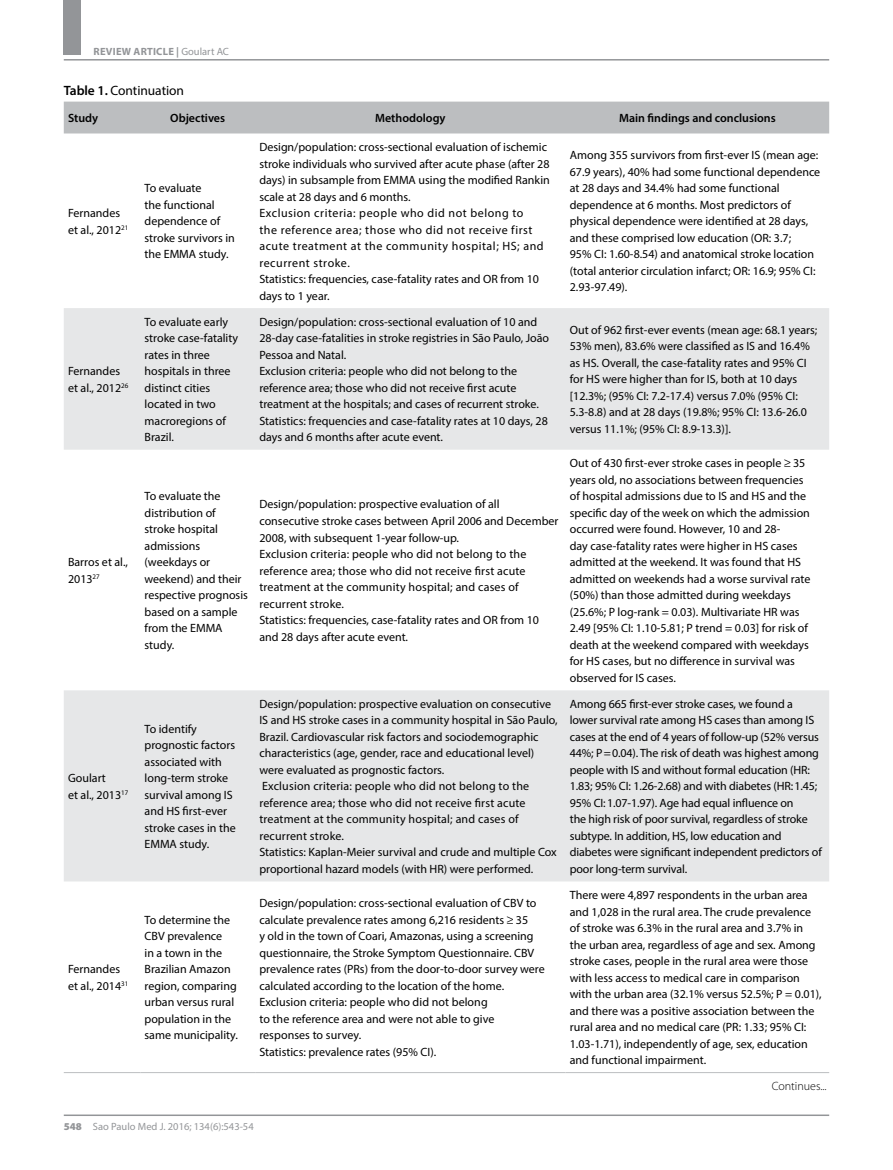
<style>
.page{position:relative;width:893px;height:1170px;background:#fff}
.page>*{position:absolute;margin:0;border:0;box-sizing:border-box;transform-origin:0 0}
.t1{font:13.5px "Myriad Pro";letter-spacing:-.005em;color:#000}
.t2{font:12px/16.5px "Myriad Pro";color:#000}
.t3{font:600 12px "Myriad Pro";color:#000}
.t4{font:300 12px "Myriad Pro";color:#000}
.t5{font:10.5px "Myriad Pro";color:#939598}
.t6{font:700 10.5px "Myriad Pro";letter-spacing:.02em;color:#939598}
.s1{font-weight:400}
.s2{font-weight:600}
.s3{font-weight:900}
</style>
<div class="page">
<div style="left:64px;top:0;width:17px;height:55px;background:#939598"></div>
<hr style="left:64px;top:59px;width:765px;height:2px;background:#939598">
<hr style="left:64px;top:1114px;width:765px;height:1px;background:#939598">
<div style="left:64px;top:102px;width:765px;height:31px;background:#bcbec0"></div>
<svg style="left:64px;top:308px;width:765px;height:573px;fill:#e6e7e8"></svg>
<hr style="left:64px;top:1072px;width:76px;height:1px;background:#bcbec0">
<hr style="left:140px;top:1072px;width:115px;height:1px;background:#bcbec0">
<hr style="left:255px;top:1072px;width:311px;height:1px;background:#bcbec0">
<hr style="left:566px;top:1072px;width:263px;height:1px;background:#bcbec0">
<p class="t6" style="left:94px;top:45px;width:137px">REVIEW ARTICLE | <span class="s1">Goulart AC</span></p>
<p class="t1" style="left:64px;top:82px;width:122px"><span class="s2">Table 1.</span> Continuation</p>
<p class="t3" style="left:68px;top:110px;width:32px">Study</p>
<p class="t3" style="left:170px;top:110px;width:56px">Objectives</p>
<p class="t3" style="left:375px;top:110px;width:72px">Methodology</p>
<p class="t3" style="left:619px;top:110px;width:158px">Main findings and conclusions</p>
<p class="t2" style="left:68px;top:204px;width:62px">Fernandes et al., 2012<sup>21</sup></p>
<p class="t2" style="left:68px;top:362px;width:62px">Fernandes et al., 2012<sup>26</sup></p>
<p class="t2" style="left:68px;top:553px;width:61px">Barros et al.,<br>2013<sup>27</sup></p>
<p class="t2" style="left:68px;top:769px;width:62px">Goulart<br>et al., 2013<sup>17</sup></p>
<p class="t2" style="left:68px;top:960px;width:62px">Fernandes et al., 2014<sup>31</sup></p>
<p class="t2" style="left:145px;top:180px;width:92px">To evaluate<br>the functional dependence of stroke survivors in the EMMA study.</p>
<p class="t2" style="left:259px;top:138px;width:292px">Design/population: cross-sectional evaluation of ischemic stroke individuals who survived after acute phase (after 28 days) in subsample from EMMA using the modified Rankin scale at 28 days and 6 months.<br>Exclusion criteria: people who did not belong to<br>the reference area; those who did not receive first acute treatment at the community hospital; HS; and recurrent stroke.<br>Statistics: frequencies, case-fatality rates and OR from 10 days to 1 year.</p>
<p class="t2" style="left:570px;top:147px;width:252px">Among 355 survivors from first-ever IS (mean age:<br>67.9 years), 40% had some functional dependence at 28 days and 34.4% had some functional dependence at 6 months. Most predictors of physical dependence were identified at 28 days, and these comprised low education (OR: 3.7;<br>95% CI: 1.60-8.54) and anatomical stroke location (total anterior circulation infarct; OR: 16.9; 95% CI:<br>2.93-97.49).</p>
<p class="t2" style="left:145px;top:313px;width:95px">To evaluate early stroke case-fatality rates in three hospitals in three distinct cities located in two macroregions of<br>Brazil.</p>
<p class="t2" style="left:259px;top:313px;width:291px">Design/population: cross-sectional evaluation of 10 and 28-day case-fatalities in stroke registries in São Paulo, João Pessoa and Natal.<br>Exclusion criteria: people who did not belong to the reference area; those who did not receive first acute treatment at the hospitals; and cases of recurrent stroke.<br>Statistics: frequencies and case-fatality rates at 10 days, 28 days and 6 months after acute event.</p>
<p class="t2" style="left:570px;top:321px;width:249px">Out of 962 first-ever events (mean age: 68.1 years; 53% men), 83.6% were classified as IS and 16.4% as HS. Overall, the case-fatality rates and 95% CI for HS were higher than for IS, both at 10 days [12.3%; (95% CI: 7.2-17.4) versus 7.0% (95% CI:<br>5.3-8.8) and at 28 days (19.8%; 95% CI: 13.6-26.0 versus 11.1%; (95% CI: 8.9-13.3)].</p>
<p class="t2" style="left:145px;top:487px;width:105px">To evaluate the distribution of stroke hospital admissions (weekdays or weekend) and their respective prognosis based on a sample from the EMMA study.</p>
<p class="t2" style="left:259px;top:496px;width:301px">Design/population: prospective evaluation of all consecutive stroke cases between April 2006 and December 2008, with subsequent 1-year follow-up.<br>Exclusion criteria: people who did not belong to the reference area; those who did not receive first acute treatment at the community hospital; and cases of recurrent stroke.<br>Statistics: frequencies, case-fatality rates and OR from 10 and 28 days after acute event.</p>
<p class="t2" style="left:570px;top:454px;width:242px">Out of 430 first-ever stroke cases in people ≥ 35 years old, no associations between frequencies of hospital admissions due to IS and HS and the specific day of the week on which the admission occurred were found. However, 10 and 28-<br>day case-fatality rates were higher in HS cases admitted at the weekend. It was found that HS admitted on weekends had a worse survival rate (50%) than those admitted during weekdays (25.6%; P log-rank = 0.03). Multivariate HR was 2.49 [95% CI: 1.10-5.81; P trend = 0.03] for risk of death at the weekend compared with weekdays for HS cases, but no difference in survival was observed for IS cases.</p>
<p class="t2" style="left:145px;top:720px;width:93px">To identify prognostic factors associated with long-term stroke survival among IS and HS first-ever stroke cases in the<br>EMMA study.</p>
<p class="t2" style="left:145px;top:911px;width:95px">To determine the<br>CBV prevalence<br>in a town in the<br>Brazilian Amazon region, comparing urban versus rural population in the same municipality.</p>
<p class="t2" style="left:259px;top:695px;width:300px">Design/population: prospective evaluation on consecutive IS and HS stroke cases in a community hospital in São Paulo, Brazil. Cardiovascular risk factors and sociodemographic characteristics (age, gender, race and educational level) were evaluated as prognostic factors.<br>Exclusion criteria: people who did not belong to the reference area; those who did not receive first acute treatment at the community hospital; and cases of recurrent stroke.<br>Statistics: Kaplan-Meier survival and crude and multiple Cox proportional hazard models (with HR) were performed.</p>
<p class="t2" style="left:570px;top:695px;width:254px">Among 665 first-ever stroke cases, we found a lower survival rate among HS cases than among IS cases at the end of 4 years of follow-up (52% versus 44%; P=0.04). The risk of death was highest among people with IS and without formal education (HR:<br>1.83; 95% CI: 1.26-2.68) and with diabetes (HR:1.45; 95% CI:1.07-1.97). Age had equal influence on<br>the high risk of poor survival, regardless of stroke subtype. In addition, HS, low education and diabetes were significant independent predictors of poor long-term survival.</p>
<p class="t2" style="left:259px;top:894px;width:287px">Design/population: cross-sectional evaluation of CBV to calculate prevalence rates among 6,216 residents ≥ 35<br>y old in the town of Coari, Amazonas, using a screening questionnaire, the Stroke Symptom Questionnaire. CBV prevalence rates (PRs) from the door-to-door survey were calculated according to the location of the home.<br>Exclusion criteria: people who did not belong<br>to the reference area and were not able to give responses to survey.<br>Statistics: prevalence rates (95% CI).</p>
<p class="t2" style="left:570px;top:886px;width:253px">There were 4,897 respondents in the urban area and 1,028 in the rural area. The crude prevalence of stroke was 6.3% in the rural area and 3.7% in the urban area, regardless of age and sex. Among stroke cases, people in the rural area were those with less access to medical care in comparison with the urban area (32.1% versus 52.5%; P = 0.01), and there was a positive association between the rural area and no medical care (PR: 1.33; 95% CI:<br>1.03-1.71), independently of age, sex, education and functional impairment.</p>
<p class="t4" style="left:772px;top:1078px;width:57px">Continues...</p>
<p class="t5" style="left:64px;top:1119px;width:191px"><span class="s3">548</span> Sao Paulo Med J. 2016; 134(6):543-54</p>
</div>
